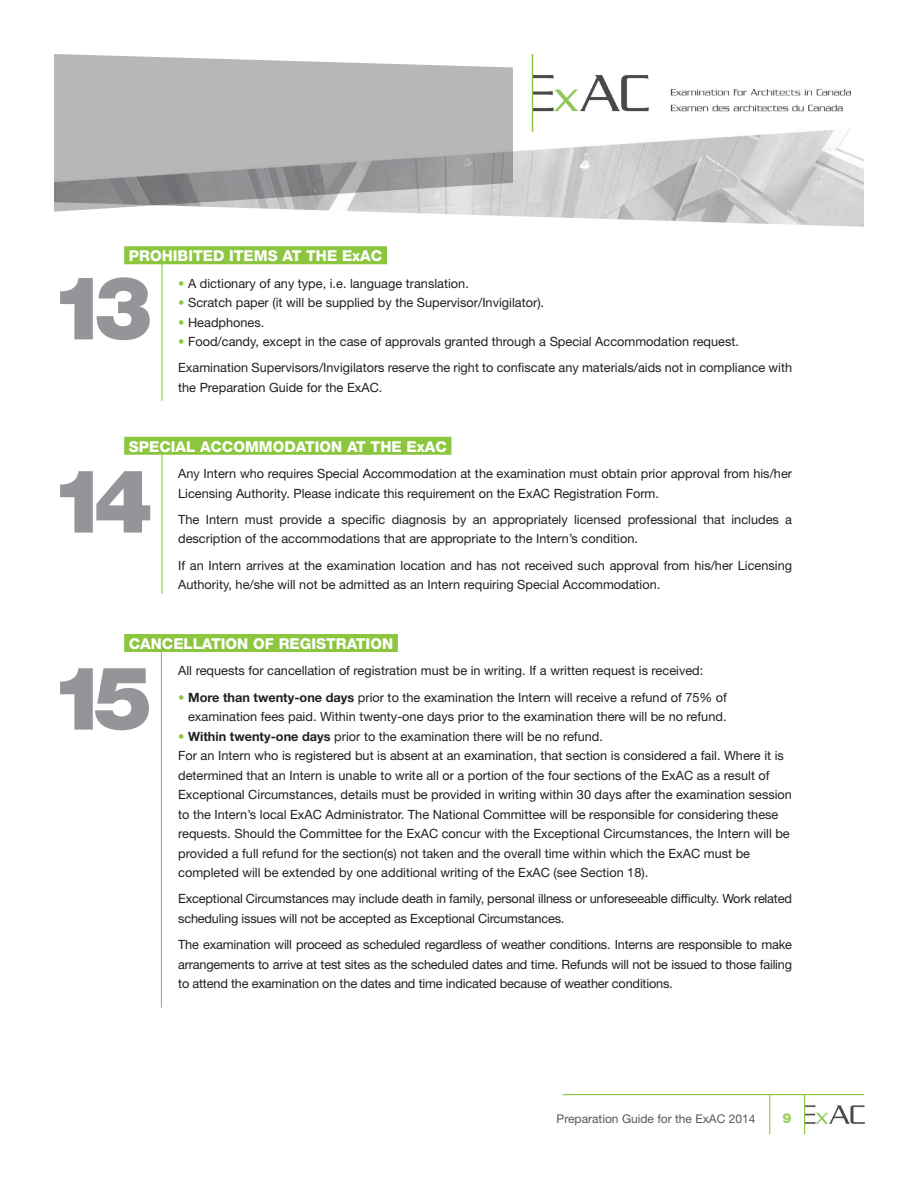
<style>
.page{position:relative;width:918px;height:1188px;background:#fff}
.page>*{position:absolute;margin:0;border:0;box-sizing:border-box;transform-origin:0 0}
.t1{font:900 88.2px "Helvetica Neue LT Std";color:#939598}
.titre_point{font:800 15px "Helvetica Neue LT Std";color:#fff}
.t2{font:900 13.8px "Helvetica Neue LT Std";color:#a2cf62}
.Texte_boday{font:12.75px/19.5px "Helvetica Neue LT Std";color:#231f20}
.texte_body-pointform{font:12.75px/19.5px "Helvetica Neue LT Std";color:#231f20;text-align:right}
.t3{font:12px "Helvetica Neue LT Std";color:#57585a}
.s1{color:#8bc63e}
.s2{font-weight:700}
</style>
<div class="page">
<img style="left:799px;top:1095px;width:66px;height:39px">
<img style="left:386px;top:90px;width:478px;height:137px">
<img style="left:523px;top:54px;width:327px;height:78px">
<svg style="left:54px;top:54px;width:459px;height:158px;background:#b4b5b7"></svg>
<hr style="left:804px;top:1094px;width:1px;height:40px;background:#8bc63e">
<hr style="left:769px;top:1094px;width:1px;height:40px;background:#8bc63e">
<hr style="left:563px;top:1094px;width:301px;height:1px;background:#8bc63e">
<hr style="left:532px;top:54px;width:1px;height:78px;background:#8bc63e">
<div style="left:124px;top:246px;width:263px;height:18px;background:#8bc63e"></div>
<div style="left:124px;top:437px;width:327px;height:18px;background:#8bc63e"></div>
<div style="left:124px;top:634px;width:274px;height:18px;background:#8bc63e"></div>
<hr style="left:161px;top:260px;width:2px;height:141px;background:#8bc63e">
<hr style="left:161px;top:454px;width:2px;height:140px;background:#8bc63e">
<hr style="left:161px;top:651px;width:1px;height:357px;background:#8bc63e">
<p class="titre_point" style="left:129px;top:247px;width:255px">PROHIBITED ITEMS AT THE ExAC</p>
<p class="texte_body-pointform" style="left:178px;top:273px;width:292px"><span class="s1">•</span> A dictionary of any type, i.e. language translation.</p>
<p class="texte_body-pointform" style="left:178px;top:293px;width:367px"><span class="s1">•</span> Scratch paper (it will be supplied by the Supervisor/Invigilator).</p>
<p class="texte_body-pointform" style="left:178px;top:312px;width:88px"><span class="s1">•</span> Headphones.</p>
<p class="texte_body-pointform" style="left:178px;top:332px;width:562px"><span class="s1">•</span> Food/candy, except in the case of approvals granted through a Special Accommodation request.</p>
<p class="Texte_boday" style="left:178px;top:358px;width:615px">Examination Supervisors/Invigilators reserve the right to confiscate any materials/aids not in compliance with the Preparation Guide for the ExAC.</p>
<p class="t1" style="left:50px;top:255px;width:104px">13</p>
<p class="titre_point" style="left:129px;top:438px;width:319px">SPECIAL ACCOMMODATION AT THE ExAC</p>
<p class="Texte_boday" style="left:178px;top:464px;width:615px">Any Intern who requires Special Accommodation at the examination must obtain prior approval from his/her<br>Licensing Authority. Please indicate this requirement on the ExAC Registration Form.</p>
<p class="Texte_boday" style="left:178px;top:509px;width:615px">The Intern must provide a specific diagnosis by an appropriately licensed professional that includes a description of the accommodations that are appropriate to the Intern’s condition.</p>
<p class="Texte_boday" style="left:178px;top:555px;width:615px">If an Intern arrives at the examination location and has not received such approval from his/her Licensing<br>Authority, he/she will not be admitted as an Intern requiring Special Accommodation.</p>
<p class="t1" style="left:50px;top:449px;width:104px">14</p>
<p class="titre_point" style="left:129px;top:635px;width:266px">CANCELLATION OF REGISTRATION</p>
<p class="Texte_boday" style="left:178px;top:661px;width:527px">All requests for cancellation of registration must be in writing. If a written request is received:</p>
<p class="texte_body-pointform" style="left:178px;top:687px;width:550px"><span class="s1">•</span> <span class="s2">More than twenty-one days</span> prior to the examination the Intern will receive a refund of 75% of examination fees paid. Within twenty-one days prior to the examination there will be no refund.</p>
<p class="texte_body-pointform" style="left:178px;top:726px;width:615px;text-align:left"><span class="s1">•</span> <span class="s2">Within twenty-one days</span> prior to the examination there will be no refund.<br>For an Intern who is registered but is absent at an examination, that section is considered a fail. Where it is determined that an Intern is unable to write all or a portion of the four sections of the ExAC as a result of Exceptional Circumstances, details must be provided in writing within 30 days after the examination session to the Intern’s local ExAC Administrator. The National Committee will be responsible for considering these requests. Should the Committee for the ExAC concur with the Exceptional Circumstances, the Intern will be provided a full refund for the section(s) not taken and the overall time within which the ExAC must be completed will be extended by one additional writing of the ExAC (see Section 18).</p>
<p class="Texte_boday" style="left:178px;top:889px;width:615px">Exceptional Circumstances may include death in family, personal illness or unforeseeable difficulty. Work related scheduling issues will not be accepted as Exceptional Circumstances.</p>
<p class="Texte_boday" style="left:178px;top:935px;width:615px;text-align:justify">The examination will proceed as scheduled regardless of weather conditions. Interns are responsible to make arrangements to arrive at test sites as the scheduled dates and time. Refunds will not be issued to those failing to attend the examination on the dates and time indicated because of weather conditions.</p>
<p class="t1" style="left:50px;top:646px;width:104px">15</p>
<p class="t3" style="left:557px;top:1111px;width:200px">Preparation Guide for the ExAC 2014</p>
<p class="t2" style="left:783px;top:1110px;width:11px">9</p>
</div>
